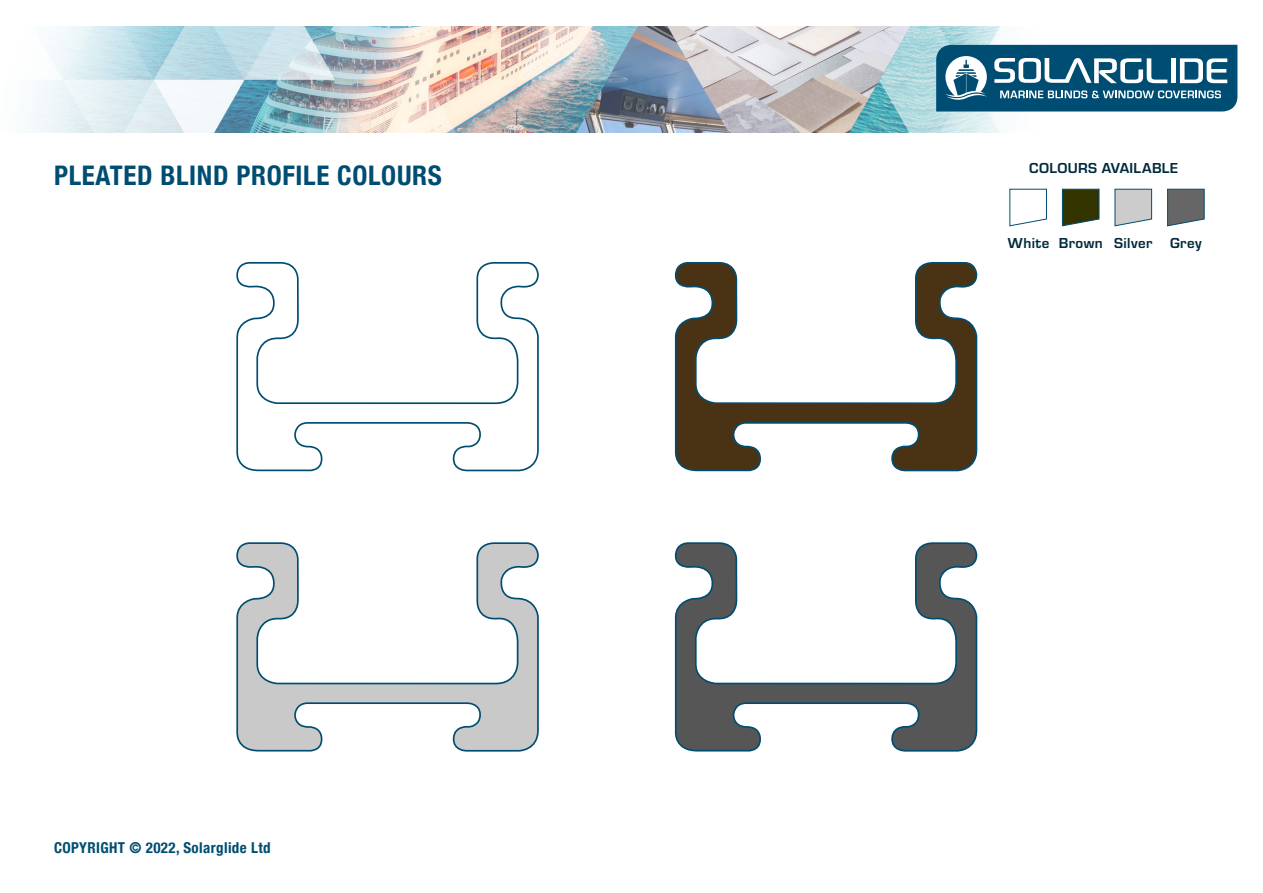
<style>
.page{position:relative;width:1263px;height:893px;background:#fff}
.page>*{position:absolute;margin:0;border:0;box-sizing:border-box;transform-origin:0 0}
.t1{font:700 condensed 27px "Helvetica Neue";letter-spacing:.025em;color:#004d72}
.t2{font:700 15px "Eurostile";letter-spacing:.025em;color:#002a3b}
.t3{font:700 condensed 15px "Helvetica Neue";letter-spacing:.025em;color:#004d72}
</style>
<div class="page">
<img style="left:33px;top:26px;width:1003px;height:106px">
<svg style="left:936px;top:45px;width:301px;height:67px"></svg>
<svg style="left:1009px;top:188px;width:38px;height:39px"></svg>
<svg style="left:1062px;top:188px;width:38px;height:39px"></svg>
<svg style="left:1114px;top:188px;width:38px;height:39px"></svg>
<svg style="left:1167px;top:188px;width:38px;height:39px"></svg>
<svg style="left:236px;top:262px;width:303px;height:490px"></svg>
<svg style="left:674px;top:262px;width:303px;height:490px"></svg>
<h1 class="t1" style="left:54px;top:153px;width:389px">PLEATED BLIND PROFILE COLOURS</h1>
<p class="t3" style="left:54px;top:836px;width:218px">COPYRIGHT © 2022, Solarglide Ltd</p>
<p class="t2" style="left:1029px;top:157px;width:150px">COLOURS AVAILABLE</p>
<p class="t2" style="left:1008px;top:232px;width:195px">White Brown Silver Grey</p>
</div>
